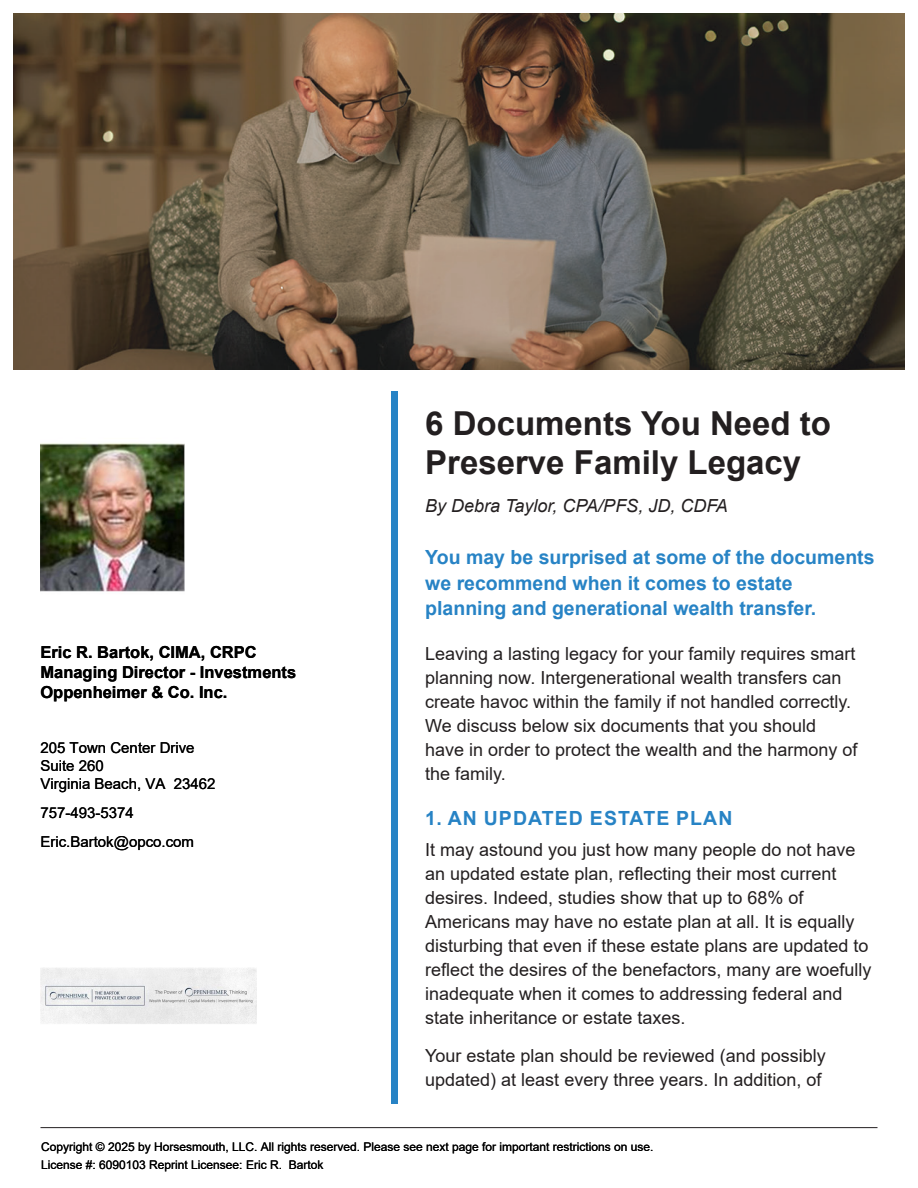
<style>
.page{position:relative;width:918px;height:1188px;background:#fff}
.page>*{position:absolute;margin:0;border:0;box-sizing:border-box;transform-origin:0 0}
.t1{font:700 33px/39px "Arial";color:#231f20}
.t2{font:700 19.5px/25.5px "Arial";color:#2783c5}
.t3{font:700 19.5px "Arial";letter-spacing:.055em;color:#2783c5}
.t4{font:18px/24px "Arial";color:#231f20}
.t5{font:italic 18px "Arial";color:#231f20}
.t6{font:700 16.5px/19.8px "Arial";color:#000}
.t7{font:15px "Arial";color:#000}
.t8{font:12px/17.4px "Arial";color:#000}
</style>
<div class="page">
<div style="left:392px;top:392px;width:6px;height:712px;background:#2783c5"></div>
<hr style="left:40px;top:1127px;width:838px;height:1px;background:#231f20">
<img style="left:14px;top:14px;width:890px;height:355px">
<img style="left:40px;top:968px;width:216px;height:56px">
<img style="left:40px;top:443px;width:144px;height:149px">
<p class="t6" style="left:40px;top:643px;width:257px">Eric R. Bartok, CIMA, CRPC<br>Managing Director - Investments<br>Oppenheimer &amp; Co. Inc.</p>
<p class="t7" style="left:40px;top:738px;width:156px">205 Town Center Drive</p>
<p class="t7" style="left:40px;top:756px;width:65px">Suite 260</p>
<p class="t7" style="left:40px;top:774px;width:177px">Virginia Beach, VA 23462</p>
<p class="t7" style="left:40px;top:803px;width:95px">757-493-5374</p>
<p class="t7" style="left:40px;top:832px;width:155px">Eric.Bartok@opco.com</p>
<h1 class="t1" style="left:425px;top:405px;width:407px">6 Documents You Need to<br>Preserve Family Legacy</h1>
<p class="t5" style="left:425px;top:494px;width:304px">By Debra Taylor, CPA/PFS, JD, CDFA</p>
<p class="t2" style="left:425px;top:545px;width:451px">You may be surprised at some of the documents we recommend when it comes to estate planning and generational wealth transfer.</p>
<p class="t4" style="left:425px;top:641px;width:434px">Leaving a lasting legacy for your family requires smart planning now. Intergenerational wealth transfers can create havoc within the family if not handled correctly.<br>We discuss below six documents that you should have in order to protect the wealth and the harmony of the family.</p>
<h2 class="t3" style="left:425px;top:805px;width:309px">1. AN UPDATED ESTATE PLAN</h2>
<p class="t4" style="left:425px;top:838px;width:448px">It may astound you just how many people do not have an updated estate plan, reflecting their most current desires. Indeed, studies show that up to 68% of Americans may have no estate plan at all. It is equally disturbing that even if these estate plans are updated to reflect the desires of the benefactors, many are woefully inadequate when it comes to addressing federal and state inheritance or estate taxes.</p>
<p class="t4" style="left:425px;top:1043px;width:402px">Your estate plan should be reviewed (and possibly updated) at least every three years. In addition, of</p>
<p class="t8" style="left:41px;top:1138px;width:614px">Copyright © 2025 by Horsesmouth, LLC. All rights reserved. Please see next page for important restrictions on use.<br>License #: 6090103 Reprint Licensee: Eric R. Bartok</p>
</div>
